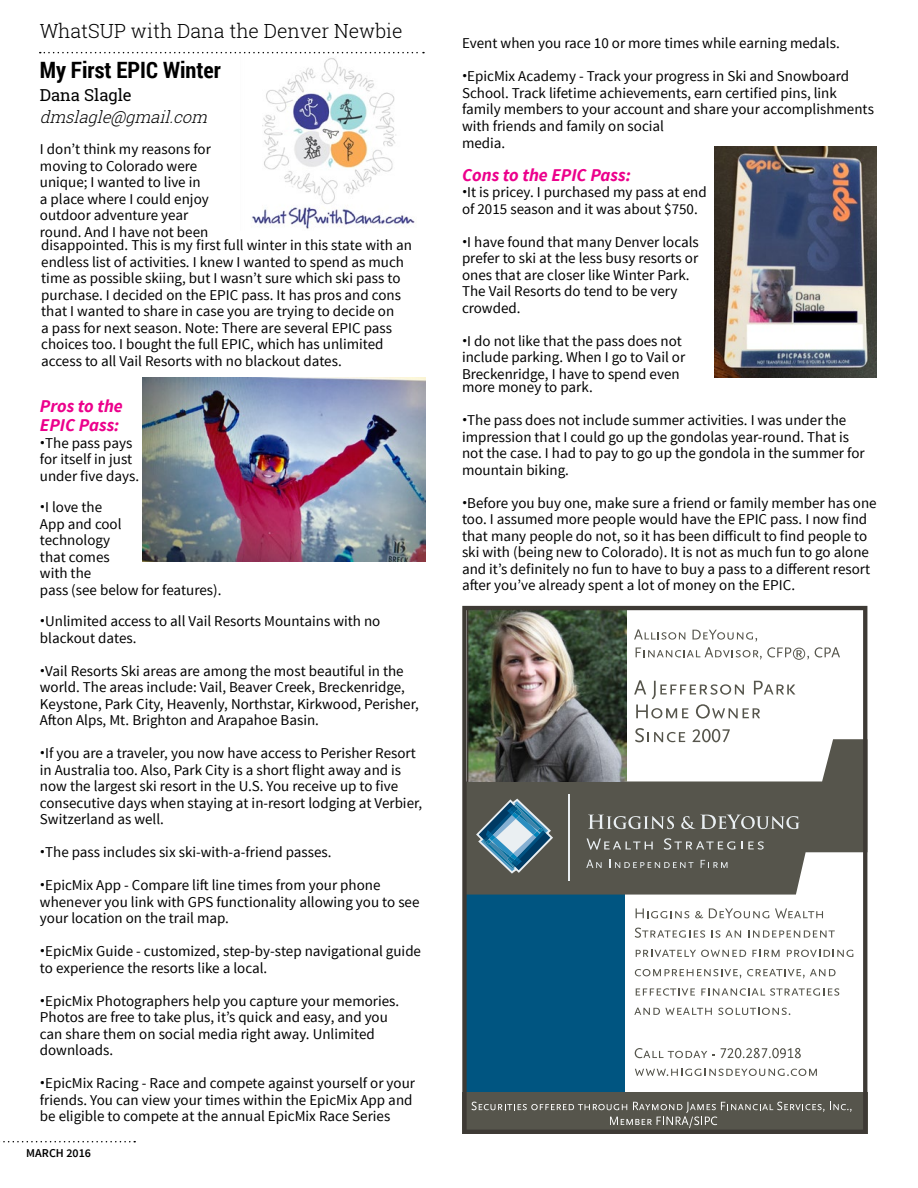
<style>
.page{position:relative;width:918px;height:1188px;background:#fff}
.page>*{position:absolute;margin:0;border:0;box-sizing:border-box;transform-origin:0 0}
.t1{font:700 22.5px "Roboto Condensed";color:#000}
.t2{font:300 19.5px "Roboto Slab";color:#000}
.t3{font:italic 700 18px/19.5px "Source Sans Pro";color:#ec008c}
.t4{font:italic 300 16.5px "Roboto Slab";color:#000}
.t5{font:16.5px "Roboto Slab";color:#000}
.t6{font:15px/16.5px "Source Sans Pro";color:#000}
.t7{font:600 12px "Source Sans Pro";color:#000}
.s1{font-family:"Helvetica";font-weight:700}
</style>
<div class="page">
<svg style="left:0;top:1141px;width:135px;height:1px"></svg>
<svg style="left:40px;top:52px;width:384px;height:1px"></svg>
<img style="left:252px;top:58px;width:163px;height:171px">
<img style="left:143px;top:377px;width:282px;height:185px">
<img style="left:714px;top:147px;width:163px;height:230px">
<svg style="left:462px;top:606px;width:405px;height:528px"></svg>
<img style="left:468px;top:609px;width:159px;height:172px">
<h2 class="t2" style="left:40px;top:17px;width:364px">WhatSUP with Dana the Denver Newbie</h2>
<h1 class="t1" style="left:40px;top:54px;width:183px">My First EPIC Winter</h1>
<p class="t5" style="left:40px;top:83px;width:94px">Dana Slagle</p>
<p class="t4" style="left:40px;top:106px;width:174px">dmslagle@gmail.com</p>
<p class="t6" style="left:40px;top:141px;width:172px">I don’t think my reasons for moving to Colorado were unique; I wanted to live in a place where I could enjoy outdoor adventure year round. And I have not been</p>
<p class="t6" style="left:41px;top:237px;width:372px">disappointed. This is my first full winter in this state with an endless list of activities. I knew I wanted to spend as much time as possible skiing, but I wasn’t sure which ski pass to purchase. I decided on the EPIC pass. It has pros and cons that I wanted to share in case you are trying to decide on<br>a pass for next season. Note: There are several EPIC pass choices too. I bought the full EPIC, which has unlimited access to all Vail Resorts with no blackout dates.</p>
<p class="t3" style="left:40px;top:396px;width:84px">Pros to the<br>EPIC Pass:</p>
<p class="t6" style="left:40px;top:435px;width:101px"><span class="s1">•</span>The pass pays for itself in just under five days.</p>
<p class="t6" style="left:40px;top:499px;width:183px"><span class="s1">•</span>I love the<br>App and cool<br>technology<br>that comes<br>with the<br>pass (see below for features).</p>
<p class="t6" style="left:40px;top:613px;width:342px"><span class="s1">•</span>Unlimited access to all Vail Resorts Mountains with no blackout dates.</p>
<p class="t6" style="left:40px;top:663px;width:380px"><span class="s1">•</span>Vail Resorts Ski areas are among the most beautiful in the world. The areas include: Vail, Beaver Creek, Breckenridge, Keystone, Park City, Heavenly, Northstar, Kirkwood, Perisher, Afton Alps, Mt. Brighton and Arapahoe Basin.</p>
<p class="t6" style="left:40px;top:745px;width:384px"><span class="s1">•</span>If you are a traveler, you now have access to Perisher Resort in Australia too. Also, Park City is a short flight away and is now the largest ski resort in the U.S. You receive up to five consecutive days when staying at in-resort lodging at Verbier, Switzerland as well.</p>
<p class="t6" style="left:40px;top:844px;width:293px"><span class="s1">•</span>The pass includes six ski-with-a-friend passes.</p>
<p class="t6" style="left:40px;top:877px;width:381px"><span class="s1">•</span>EpicMix App - Compare lift line times from your phone whenever you link with GPS functionality allowing you to see your location on the trail map.</p>
<p class="t6" style="left:40px;top:943px;width:383px"><span class="s1">•</span>EpicMix Guide - customized, step-by-step navigational guide to experience the resorts like a local.</p>
<p class="t6" style="left:40px;top:993px;width:361px"><span class="s1">•</span>EpicMix Photographers help you capture your memories.<br>Photos are free to take plus, it’s quick and easy, and you can share them on social media right away. Unlimited downloads.</p>
<p class="t6" style="left:40px;top:1075px;width:377px"><span class="s1">•</span>EpicMix Racing - Race and compete against yourself or your friends. You can view your times within the EpicMix App and be eligible to compete at the annual EpicMix Race Series</p>
<p class="t7" style="left:26px;top:1146px;width:66px">MARCH 2016</p>
<p class="t6" style="left:462px;top:35px;width:379px">Event when you race 10 or more times while earning medals.</p>
<p class="t6" style="left:462px;top:68px;width:413px"><span class="s1">•</span>EpicMix Academy - Track your progress in Ski and Snowboard School. Track lifetime achievements, earn certified pins, link family members to your account and share your accomplishments with friends and family on social<br>media.</p>
<p class="t3" style="left:462px;top:165px;width:171px">Cons to the EPIC Pass:</p>
<p class="t6" style="left:462px;top:184px;width:246px"><span class="s1">•</span>It is pricey. I purchased my pass at end of 2015 season and it was about $750.</p>
<p class="t6" style="left:462px;top:234px;width:238px"><span class="s1">•</span>I have found that many Denver locals prefer to ski at the less busy resorts or ones that are closer like Winter Park.<br>The Vail Resorts do tend to be very crowded.</p>
<p class="t6" style="left:462px;top:333px;width:225px"><span class="s1">•</span>I do not like that the pass does not include parking. When I go to Vail or<br>Breckenridge, I have to spend even</p>
<p class="t6" style="left:462px;top:379px;width:132px">more money to park.</p>
<p class="t6" style="left:462px;top:412px;width:404px"><span class="s1">•</span>The pass does not include summer activities. I was under the impression that I could go up the gondolas year-round. That is not the case. I had to pay to go up the gondola in the summer for mountain biking.</p>
<p class="t6" style="left:462px;top:495px;width:416px"><span class="s1">•</span>Before you buy one, make sure a friend or family member has one too. I assumed more people would have the EPIC pass. I now find that many people do not, so it has been difficult to find people to ski with (being new to Colorado). It is not as much fun to go alone and it’s definitely no fun to have to buy a pass to a different resort after you’ve already spent a lot of money on the EPIC.</p>
</div>
